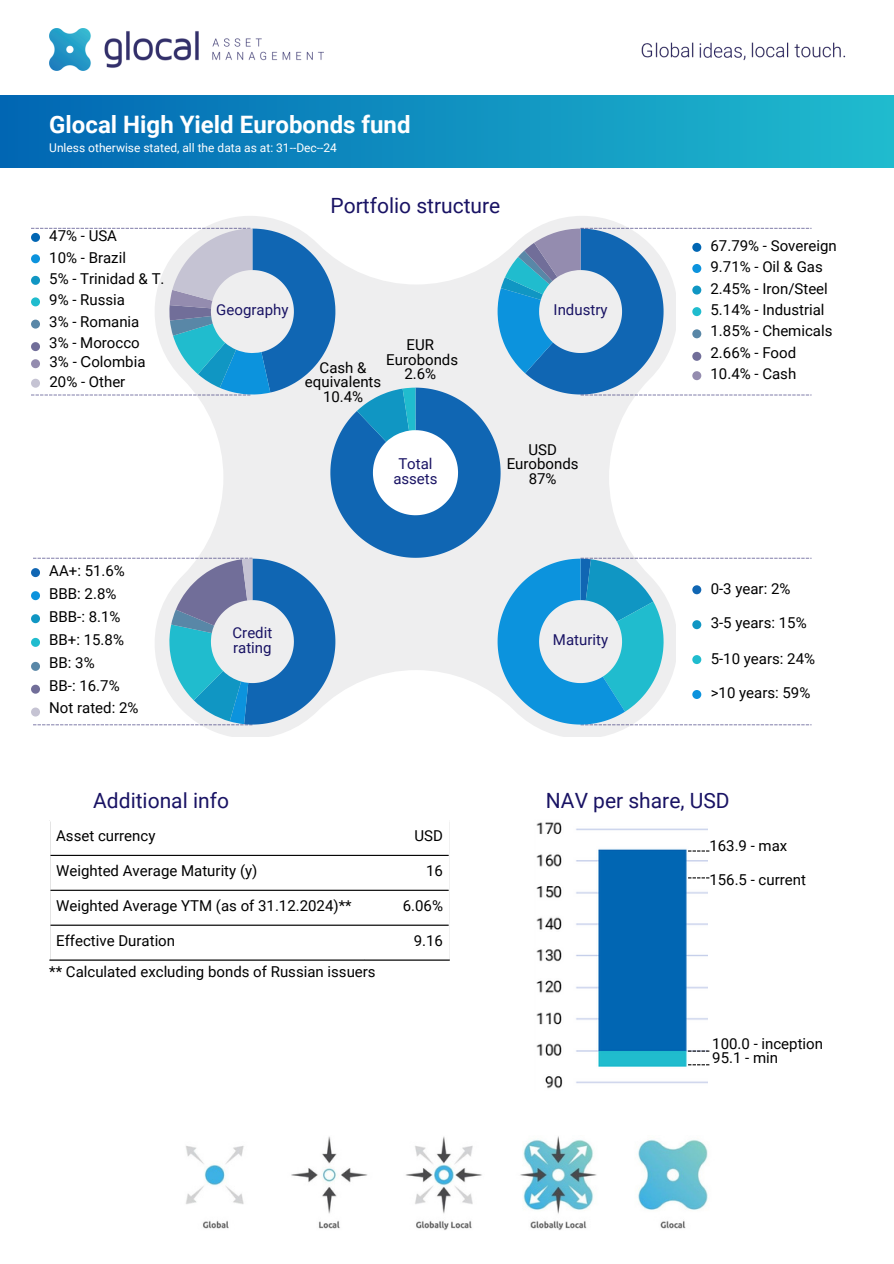
<style>
.page{position:relative;width:894px;height:1264px;background:#fff}
.page>*{position:absolute;margin:0;border:0;box-sizing:border-box;transform-origin:0 0}
.t1{font:700 24px "Roboto";color:#fff}
.t2{font:21px "Roboto";color:#191364}
.t3{font:15px/14.7px "Roboto";color:#000;text-align:center}
.t4{font:15px/14.7px "Roboto";color:#191364}
.t5{font:12px "Roboto";color:#fff}
.s1{font-family:"Arial"}
</style>
<div class="page">
<svg style="left:155px;top:216px;width:519px;height:521px"></svg>
<div style="left:0;top:96px;width:893px;height:71px;background:linear-gradient(to right,#0166b3,#20bbce)"></div>
<img style="left:49px;top:28px;width:275px;height:42px">
<img style="left:641px;top:42px;width:53px;height:16px">
<img style="left:699px;top:42px;width:47px;height:19px">
<img style="left:751px;top:42px;width:95px;height:16px">
<hr style="left:51px;top:854px;width:397px;height:2px;background:#000">
<hr style="left:51px;top:889px;width:397px;height:1px;background:#000">
<hr style="left:51px;top:924px;width:397px;height:1px;background:#000">
<hr style="left:49px;top:959px;width:400px;height:1px;background:#000">
<img style="left:536px;top:822px;width:171px;height:267px">
<img style="left:186px;top:1136px;width:522px;height:94px">
<svg style="left:31px;top:228px;width:780px;height:497px"></svg>
<svg style="left:687px;top:850px;width:22px;height:1px"></svg>
<svg style="left:687px;top:1064px;width:22px;height:1px"></svg>
<svg style="left:687px;top:1050px;width:22px;height:1px"></svg>
<svg style="left:687px;top:877px;width:22px;height:1px"></svg>
<p class="t1" style="left:49px;top:111px;width:362px">Glocal High Yield Eurobonds fund</p>
<p class="t5" style="left:49px;top:141px;width:289px">Unless otherwise stated, all the data as at: 31--Dec--24</p>
<p class="t3" style="left:49px;top:229px;width:69px">47% - USA</p>
<h4 class="t3" style="left:49px;top:271px;width:117px">5% - Trinidad &amp; T.</h4>
<p class="t3" style="left:49px;top:250px;width:78px">10% - Brazil</p>
<h4 class="t3" style="left:49px;top:293px;width:77px">9% - Russia</h4>
<h4 class="t3" style="left:49px;top:314px;width:92px">3% - Romania</h4>
<h4 class="t3" style="left:49px;top:335px;width:92px">3% - Morocco</h4>
<p class="t3" style="left:50px;top:352px;width:97px;line-height:19.5px;text-align:left">3% - <span class="s1">C</span>olombia<br>2<span class="s1">0</span>% - Other</p>
<h4 class="t3" style="left:49px;top:564px;width:77px">AA+: 51.6%</h4>
<h4 class="t3" style="left:49px;top:609px;width:73px">BBB-: 8.1%</h4>
<h4 class="t3" style="left:49px;top:632px;width:76px">BB+: 15.8%</h4>
<h4 class="t3" style="left:49px;top:655px;width:47px">BB: 3%</h4>
<h4 class="t3" style="left:49px;top:678px;width:72px">BB-: 16.7%</h4>
<h4 class="t3" style="left:49px;top:586px;width:69px">BBB: 2.8%</h4>
<h4 class="t3" style="left:49px;top:701px;width:91px">Not rated: 2%</h4>
<p class="t2" style="left:330px;top:194px;width:171px">Portfolio structure</p>
<h4 class="t4" style="left:216px;top:302px;width:74px">Geography</h4>
<h4 class="t3" style="left:386px;top:338px;width:73px">EUR<br>Eurobonds<br>2.6%</h4>
<h4 class="t3" style="left:305px;top:360px;width:78px">Cash &amp; equivalents<br>10.4%</h4>
<h4 class="t4" style="left:393px;top:457px;width:46px;text-align:center">Total assets</h4>
<h4 class="t4" style="left:553px;top:302px;width:55px">Industry</h4>
<h3 class="t3" style="left:506px;top:442px;width:73px">USD<br>Eurobonds<br>87%</h3>
<h4 class="t4" style="left:232px;top:625px;width:41px">Credit rating</h4>
<h3 class="t4" style="left:553px;top:632px;width:57px">Maturity</h3>
<p class="t3" style="left:710px;top:239px;width:128px">67.79% - Sovereign</p>
<h4 class="t3" style="left:710px;top:281px;width:119px">2.45% - Iron/Steel</h4>
<p class="t3" style="left:710px;top:260px;width:114px">9.71% - Oil &amp; Gas</p>
<h4 class="t3" style="left:710px;top:302px;width:115px">5.14% - Industrial</h4>
<p class="t3" style="left:710px;top:324px;width:123px">1.85% - Chemicals</p>
<p class="t3" style="left:710px;top:345px;width:87px">2.66% - Food</p>
<h3 class="t3" style="left:710px;top:366px;width:87px">10.4% - Cash</h3>
<h3 class="t3" style="left:710px;top:581px;width:81px">0-3 year: 2%</h3>
<h4 class="t3" style="left:710px;top:615px;width:97px">3-5 years: 15%</h4>
<h3 class="t3" style="left:710px;top:651px;width:106px">5-10 years: 24%</h3>
<h3 class="t3" style="left:710px;top:685px;width:101px">&gt;10 years: 59%</h3>
<h4 class="t2" style="left:93px;top:789px;width:137px">Additional info</h4>
<h4 class="t2" style="left:546px;top:789px;width:185px">NAV per share, USD</h4>
<p class="t3" style="left:56px;top:828px;width:101px">Asset currency</p>
<p class="t3" style="left:414px;top:828px;width:30px">USD</p>
<p class="t3" style="left:56px;top:863px;width:203px">Weighted Average Maturity (y)</p>
<p class="t3" style="left:426px;top:863px;width:18px">16</p>
<h1 class="t3" style="left:56px;top:898px;width:297px">Weighted Average YTM (as of 31.12.2024)**</h1>
<p class="t3" style="left:402px;top:898px;width:42px">6.06%</p>
<h2 class="t3" style="left:56px;top:933px;width:120px">Effective Duration</h2>
<p class="t3" style="left:413px;top:933px;width:31px">9.16</p>
<p class="t3" style="left:49px;top:964px;width:328px">** Calculated excluding bonds of Russian issuers</p>
<h4 class="t3" style="left:709px;top:838px;width:79px">163.9 - max</h4>
<h3 class="t3" style="left:709px;top:872px;width:98px">156.5 - current</h3>
<h4 class="t3" style="left:712px;top:1036px;width:112px">100.0 - inception</h4>
<h4 class="t3" style="left:712px;top:1050px;width:67px">95.1 - min</h4>
</div>
